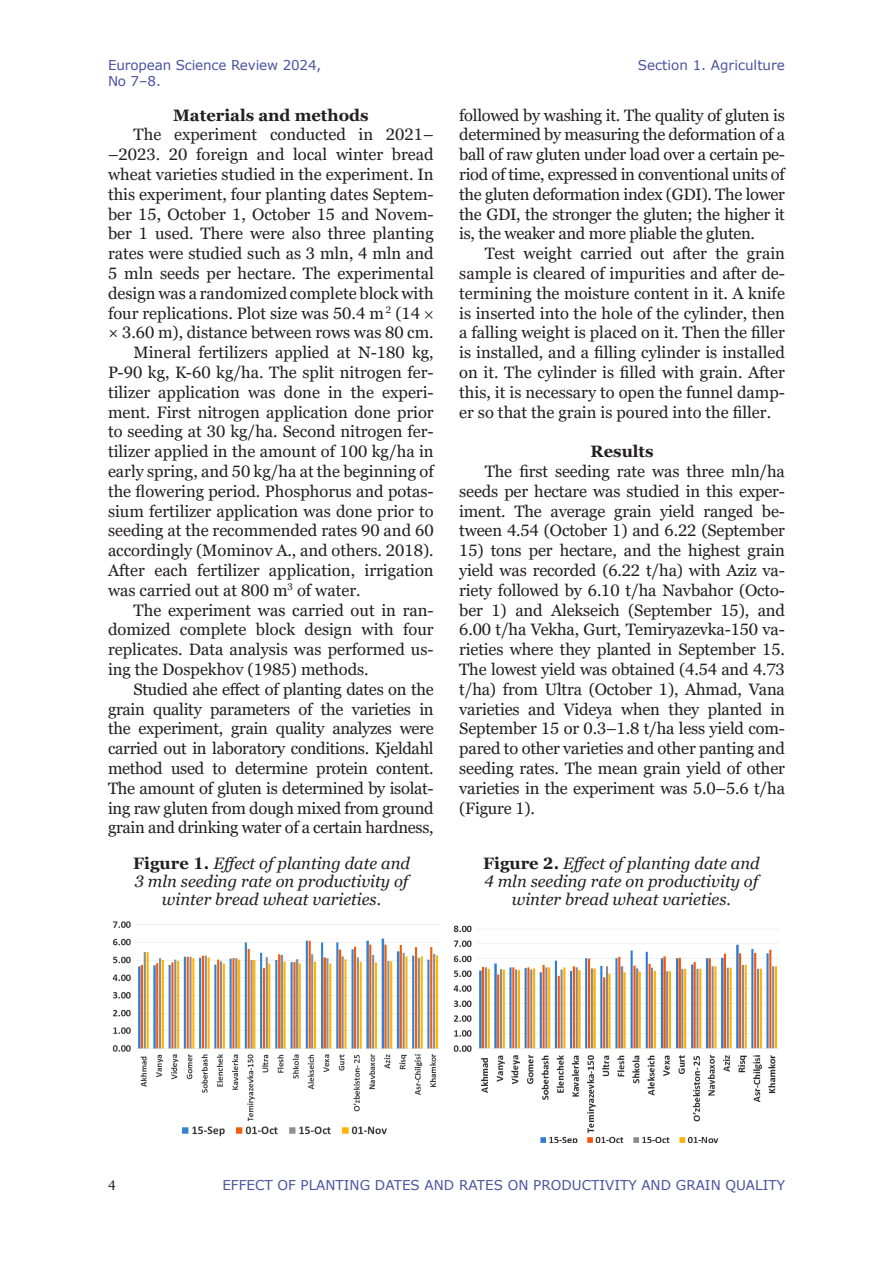
<style>
.page{position:relative;width:893px;height:1263px;background:#fff}
.page>*{position:absolute;margin:0;border:0;box-sizing:border-box;transform-origin:0 0}
.t1{font:16.5px/19.8px "Georgia Pro";color:#231f20;text-align:justify}
.t2{font:16.5px "Georgia Pro";letter-spacing:-.02em;color:#231f20}
.t3{font:italic 16.5px/18.1px "Georgia Pro";color:#231f20;text-align:center}
.t4{font:700 16.5px "Georgia Pro";color:#231f20}
.t5{font:13.5px/16.2px "Verdana";color:#4953a0}
.t6{font:13.5px "Georgia Pro";color:#231f20}
.s1{font-family:"Minion Pro"}
.s2{font-weight:700;font-style:normal}
</style>
<div class="page">
<img style="left:112px;top:922px;width:328px;height:215px">
<img style="left:453px;top:925px;width:326px;height:218px">
<p class="t5" style="left:108px;top:57px;width:215px">European Science Review 2024,<br>No 7–8.</p>
<p class="t4" style="left:173px;top:105px;width:197px">Materials and methods</p>
<p class="t1" style="left:134px;top:125px;width:302px">The experiment conducted in 2021–</p>
<p class="t1" style="left:108px;top:145px;width:327px">–2023. 20 foreign and local winter bread</p>
<p class="t1" style="left:108px;top:165px;width:327px">wheat varieties studied in the experiment. In</p>
<p class="t1" style="left:108px;top:185px;width:327px">this experiment, four planting dates Septem-</p>
<p class="t1" style="left:108px;top:205px;width:327px">ber 15, October 1, October 15 and Novem-</p>
<p class="t1" style="left:108px;top:224px;width:327px">ber 1 used. There were also three planting</p>
<p class="t1" style="left:108px;top:244px;width:327px">rates were studied such as 3 mln, 4 mln and</p>
<p class="t1" style="left:108px;top:264px;width:327px">5 mln seeds per hectare. The experimental</p>
<p class="t1" style="left:108px;top:284px;width:327px">design was a randomized complete block with</p>
<p class="t1" style="left:108px;top:304px;width:327px">four replications. Plot size was 50.4 m <sup>2</sup> (14 <span class="s1">×</span></p>
<p class="t1" style="left:108px;top:323px;width:327px">× 3.60 m), distance between rows was 80 cm.</p>
<p class="t1" style="left:134px;top:343px;width:302px">Mineral fertilizers applied at N‑180 kg,</p>
<p class="t1" style="left:108px;top:363px;width:327px">P‑90 kg, K‑60 kg/ha. The split nitrogen fer-</p>
<p class="t1" style="left:108px;top:383px;width:327px">tilizer application was done in the experi-</p>
<p class="t1" style="left:108px;top:403px;width:327px">ment. First nitrogen application done prior</p>
<p class="t1" style="left:108px;top:422px;width:327px">to seeding at 30 kg/ha. Second nitrogen fer-</p>
<p class="t1" style="left:108px;top:442px;width:327px">tilizer applied in the amount of 100 kg/ha in</p>
<p class="t1" style="left:108px;top:462px;width:327px">early spring, and 50 kg/ha at the beginning of</p>
<p class="t1" style="left:108px;top:482px;width:327px">the flowering period. Phosphorus and potas-</p>
<p class="t1" style="left:108px;top:502px;width:327px">sium fertilizer application was done prior to</p>
<p class="t1" style="left:108px;top:521px;width:327px">seeding at the recommended rates 90 and 60</p>
<p class="t1" style="left:108px;top:541px;width:327px">accordingly (Mominov A., and others. 2018).</p>
<p class="t1" style="left:108px;top:561px;width:327px">After each fertilizer application, irrigation</p>
<p class="t1" style="left:108px;top:581px;width:254px">was carried out at 800 m<sup>3</sup> of water.</p>
<p class="t1" style="left:134px;top:601px;width:302px">The experiment was carried out in ran-</p>
<p class="t1" style="left:108px;top:620px;width:327px">domized complete block design with four</p>
<p class="t1" style="left:108px;top:640px;width:327px">replicates. Data analysis was performed us-</p>
<p class="t1" style="left:108px;top:660px;width:262px">ing the Dospekhov (1985) methods.</p>
<p class="t2" style="left:134px;top:680px;width:302px">Studied ahe effect of planting dates on the</p>
<p class="t2" style="left:108px;top:699px;width:327px">grain quality parameters of the varieties in</p>
<p class="t2" style="left:108px;top:719px;width:327px">the experiment, grain quality analyzes were</p>
<p class="t2" style="left:108px;top:739px;width:327px">carried out in laboratory conditions. Kjeldahl</p>
<p class="t2" style="left:108px;top:759px;width:327px">method used to determine protein content.</p>
<p class="t2" style="left:108px;top:779px;width:327px">The amount of gluten is determined by isolat-</p>
<p class="t2" style="left:108px;top:798px;width:327px">ing raw gluten from dough mixed from ground</p>
<p class="t2" style="left:108px;top:818px;width:327px">grain and drinking water of a certain hardness,</p>
<p class="t5" style="left:638px;top:57px;width:149px">Section 1. Agriculture</p>
<p class="t1" style="left:459px;top:106px;width:327px">followed by washing it. The quality of gluten is determined by measuring the deformation of a ball of raw gluten under load over a certain pe&shy;riod of time, expressed in conventional units of the gluten deformation index (GDI). The lower the GDI, the stronger the gluten; the higher it is, the weaker and more pliable the gluten.</p>
<p class="t1" style="left:459px;top:244px;width:327px;text-indent:26px">Test weight carried out after the grain sample is cleared of impurities and after de&shy;termining the moisture content in it. A knife is inserted into the hole of the cylinder, then a falling weight is placed on it. Then the filler is installed, and a filling cylinder is installed on it. The cylinder is filled with grain. After this, it is necessary to open the funnel damp&shy;er so that the grain is poured into the filler.</p>
<p class="t4" style="left:591px;top:442px;width:64px">Results</p>
<p class="t1" style="left:459px;top:462px;width:327px;text-indent:26px">The first seeding rate was three mln/ha seeds per hectare was studied in this exper&shy;iment. The average grain yield ranged be&shy;tween 4.54 (October 1) and 6.22 (September</p>
<p class="t1" style="left:459px;top:541px;width:327px">15) tons per hectare, and the highest grain yield was recorded (6.22 t/ha) with Aziz va&shy;riety followed by 6.10 t/ha Navbahor (Octo&shy;ber 1) and Alekseich (September 15), and 6.00 t/ha Vekha, Gurt, Temiryazevka‑150 va&shy;rieties where they planted in September 15.<br>The lowest yield was obtained (4.54 and 4.73 t/ha) from Ultra (October 1), Ahmad, Vana varieties and Videya when they planted in September 15 or 0.3–1.8 t/ha less yield com&shy;pared to other varieties and other panting and seeding rates. The mean grain yield of other varieties in the experiment was 5.0–5.6 t/ha (Figure 1).</p>
<p class="t3" style="left:133px;top:855px;width:278px"><span class="s2">Figure 1.</span> Effect of planting date and<br>3 mln seeding rate on productivity of winter bread wheat varieties.</p>
<p class="t3" style="left:483px;top:855px;width:278px"><span class="s2">Figure 2.</span> Effect of planting date and<br>4 mln seeding rate on productivity of winter bread wheat varieties.</p>
<p class="t6" style="left:108px;top:1178px;width:9px">4</p>
<p class="t5" style="left:222px;top:1177px;width:564px">EFFECT OF PLANTING DATES AND RATES ON PRODUCTIVITY AND GRAIN QUALITY</p>
</div>
